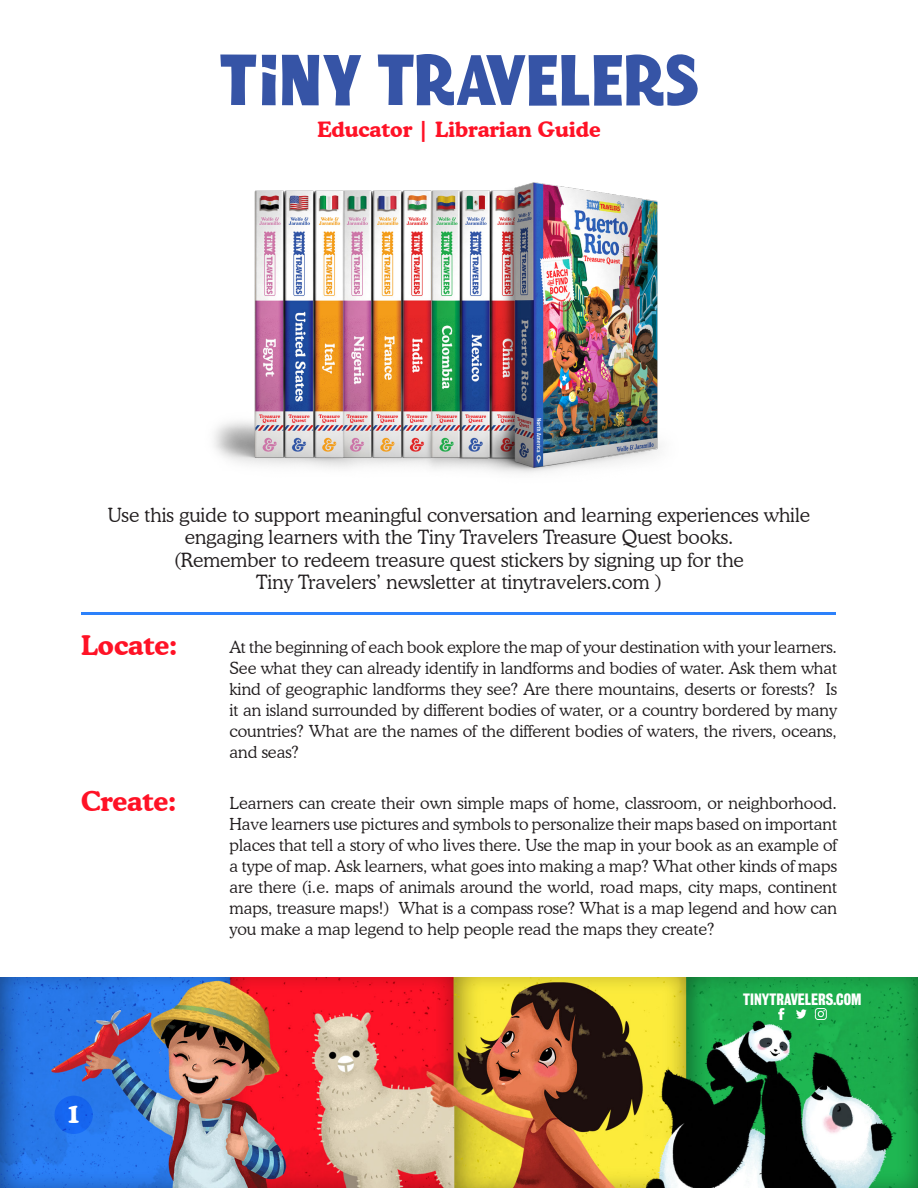
<style>
.page{position:relative;width:918px;height:1188px;background:#fff}
.page>*{position:absolute;margin:0;border:0;box-sizing:border-box;transform-origin:0 0}
.t1{font:700 27px "Cooper BT";color:#ff1226}
.t2{font:700 27px "Cooper BT";color:#fff}
.t3{font:700 21px "Cooper BT";color:#ff1226}
.t4{font:300 19.5px/22.5px "Cooper BT";color:#231f20;text-align:center}
.t5{font:300 16.5px/21px "Cooper BT";color:#231f20;text-align:justify}
.t6{font:700 15px "Bureau Grot Condensed";color:#fff}
</style>
<div class="page">
<img style="left:0;top:978px;width:918px;height:210px">
<img style="left:214px;top:182px;width:447px;height:291px">
<hr style="left:82px;top:613px;width:754px;height:2px;background:#2c81fb">
<svg style="left:779px;top:1009px;width:6px;height:11px"></svg>
<div style="left:55px;top:1096px;width:38px;height:38px;background:#1665ef;border-radius:50%"></div>
<svg style="left:220px;top:54px;width:36px;height:51px"></svg>
<svg style="left:282px;top:55px;width:79px;height:50px"></svg>
<svg style="left:262px;top:55px;width:14px;height:50px"></svg>
<svg style="left:378px;top:54px;width:320px;height:52px"></svg>
<svg style="left:794px;top:1009px;width:13px;height:11px"></svg>
<svg style="left:814px;top:1009px;width:12px;height:11px"></svg>
<p class="t3" style="left:317px;top:116px;width:285px">Educator | Librarian Guide</p>
<p class="t4" style="left:108px;top:503px;width:704px">Use this guide to support meaningful conversation and learning experiences while engaging learners with the Tiny Travelers Treasure Quest books.</p>
<p class="t4" style="left:174px;top:548px;width:571px">(Remember to redeem treasure quest stickers by signing up for the</p>
<p class="t4" style="left:256px;top:571px;width:407px">Tiny Travelers’ newsletter at tinytravelers.com )</p>
<p class="t1" style="left:81px;top:628px;width:98px">Locate:</p>
<p class="t5" style="left:230px;top:637px;width:609px">At the beginning of each book explore the map of your destination with your learners.<br>See what they can already identify in landforms and bodies of water. Ask them what kind of geographic landforms they see? Are there mountains, deserts or forests? Is it an island surrounded by different bodies of water, or a country bordered by many countries? What are the names of the different bodies of waters, the rivers, oceans, and seas?</p>
<p class="t1" style="left:81px;top:784px;width:97px">Create:</p>
<p class="t5" style="left:230px;top:793px;width:609px">Learners can create their own simple maps of home, classroom, or neighborhood.<br>Have learners use pictures and symbols to personalize their maps based on important places that tell a story of who lives there. Use the map in your book as an example of a type of map. Ask learners, what goes into making a map? What other kinds of maps are there (i.e. maps of animals around the world, road maps, city maps, continent maps, treasure maps!) What is a compass rose? What is a map legend and how can you make a map legend to help people read the maps they create?</p>
<p class="t2" style="left:65px;top:1096px;width:18px">1</p>
<p class="t6" style="left:743px;top:990px;width:120px">TINYTRAVELERS.COM</p>
</div>
